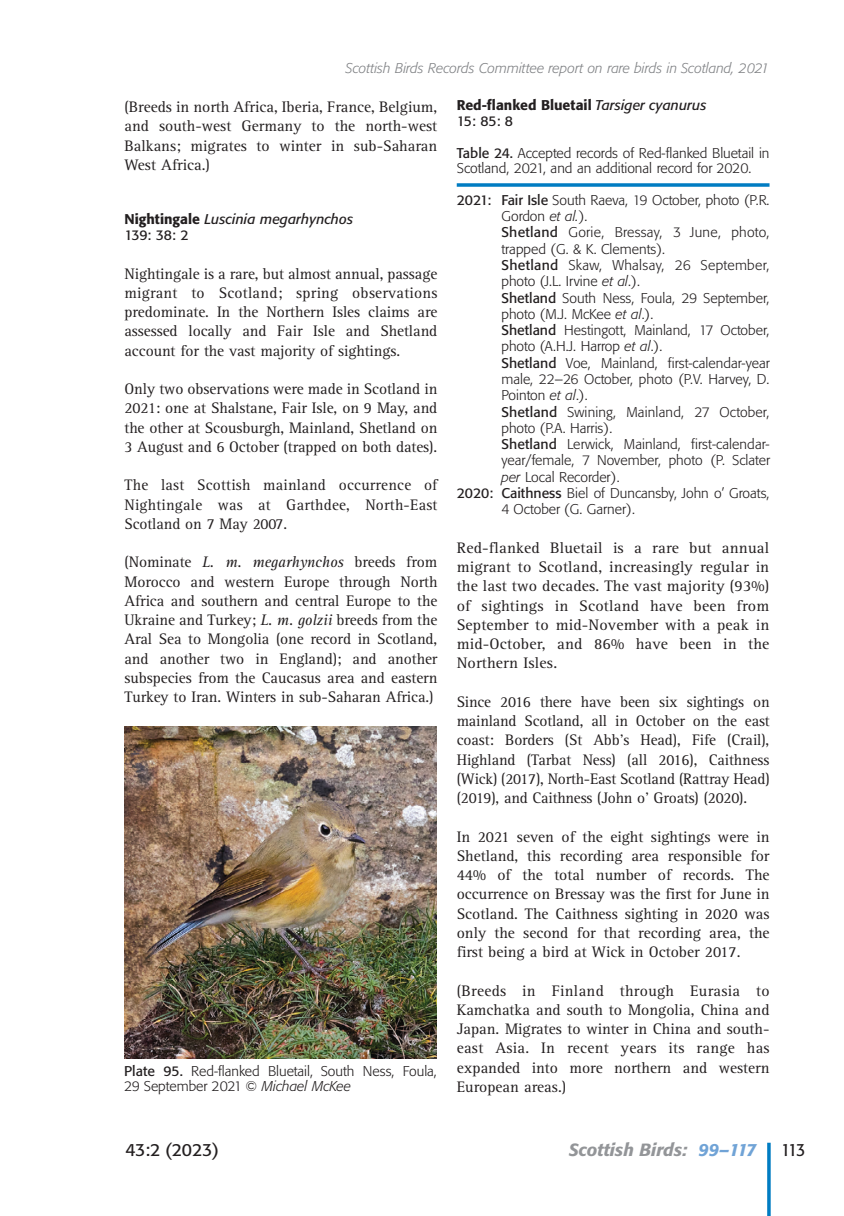
<style>
.page{position:relative;width:844px;height:1216px;background:#fff}
.page>*{position:absolute;margin:0;border:0;box-sizing:border-box;transform-origin:0 0}
.t1{font:italic 500 17.5px "Formata BQ";color:#939598}
.t2{font:17.5px "Formata BQ";letter-spacing:-.015em;color:#231f20}
.t3{font:17.5px "Formata BQ";letter-spacing:-.015em;color:#231f20;scale:.9 1}
.t4{font:15.75px/19.2px "AT Rotis Serif";color:#231f20;text-align:justify}
.t5{font:300 14px/15.8px "Formata BQ";color:#231f20}
.t6{font:300 14px "Formata BQ";letter-spacing:.02em;color:#231f20}
.t7{font:italic 300 14px "Formata BQ";color:#808285}
.t8{font:500 14px/15.8px "Formata BQ";color:#231f20}
.t9{font:italic 14px/15.8px "Formata BQ";color:#231f20}
.s1{font-weight:400;font-style:italic}
.s2{font-weight:400}
.s3{font-style:italic}
.s4{font-weight:500;font-style:normal}
.s5{font-style:normal}
.s6{color:#70a3d6}
</style>
<div class="page">
<hr style="left:767px;top:1142px;width:3px;height:73px;background:#007cc2">
<svg style="left:456px;top:183px;width:313px;height:4px"></svg>
<img style="left:124px;top:726px;width:313px;height:332px">
<p class="t7" style="left:345px;top:59px;width:425px">Scottish Birds Records Committee report on rare birds in Scotland, 2021</p>
<p class="t4" style="left:124px;top:98px;width:314px">(Breeds in north Africa, Iberia, France, Belgium, and south-west Germany to the north-west Balkans; migrates to winter in sub-Saharan West Africa.)</p>
<p class="t8" style="left:456px;top:97px;width:251px">Red-flanked Bluetail <span class="s1">Tarsiger cyanurus<br></span><span class="s2">15: 85: 8</span></p>
<p class="t5" style="left:456px;top:145px;width:314px"><span class="s2">Table 24.</span> Accepted records of Red-flanked Bluetail in<br>Scotland, 2021, and an additional record for 2020.</p>
<p class="t5" style="left:456px;top:192px;width:314px"><span class="s2">2021: Fair Isle</span> South Raeva, 19 October, photo (P.R.</p>
<p class="t5" style="left:501px;top:208px;width:88px">Gordon <span class="s3">et al.</span>).</p>
<p class="t6" style="left:501px;top:224px;width:269px"><span class="s2">Shetland</span> Gorie, Bressay, 3 June, photo,</p>
<p class="t5" style="left:501px;top:241px;width:165px">trapped (G. &amp; K. Clements).</p>
<p class="t6" style="left:501px;top:257px;width:269px"><span class="s2">Shetland</span> Skaw, Whalsay, 26 September,</p>
<p class="t5" style="left:501px;top:273px;width:140px">photo (J.L. Irvine <span class="s3">et al</span>.).</p>
<p class="t5" style="left:501px;top:290px;width:269px"><span class="s2">Shetland</span> South Ness, Foula, 29 September,</p>
<p class="t5" style="left:501px;top:306px;width:153px">photo (M.J. McKee <span class="s3">et al</span>.).</p>
<p class="t5" style="left:501px;top:322px;width:269px"><span class="s2">Shetland</span> Hestingott, Mainland, 17 October,</p>
<p class="t5" style="left:501px;top:339px;width:162px">photo (A.H.J. Harrop <span class="s3">et al</span>.).</p>
<p class="t5" style="left:501px;top:355px;width:270px"><span class="s2">Shetland</span> Voe, Mainland, first-calendar-year</p>
<p class="t5" style="left:501px;top:371px;width:269px">male, 22–26 October, photo (P.V. Harvey, D.</p>
<p class="t5" style="left:501px;top:387px;width:88px">Pointon <span class="s3">et al</span>.).</p>
<p class="t5" style="left:501px;top:404px;width:269px"><span class="s2">Shetland</span> Swining, Mainland, 27 October,</p>
<p class="t5" style="left:501px;top:420px;width:112px">photo (P.A. Harris).</p>
<p class="t5" style="left:501px;top:436px;width:270px"><span class="s2">Shetland</span> Lerwick, Mainland, first-calendar-</p>
<p class="t5" style="left:501px;top:453px;width:270px">year/female, 7 November, photo (P. Sclater</p>
<p class="t5" style="left:501px;top:469px;width:120px"><span class="s3">per</span> Local Recorder).</p>
<p class="t5" style="left:456px;top:485px;width:314px"><span class="s2">2020: Caithness</span> Biel of Duncansby, John o’ Groats,</p>
<p class="t5" style="left:501px;top:501px;width:135px">4 October (G. Garner).</p>
<p class="t4" style="left:456px;top:538px;width:314px">Red-flanked Bluetail is a rare but annual migrant to Scotland, increasingly regular in the last two decades. The vast majority (93%) of sightings in Scotland have been from September to mid-November with a peak in mid-October, and 86% have been in the Northern Isles.</p>
<p class="t4" style="left:456px;top:692px;width:314px">Since 2016 there have been six sightings on mainland Scotland, all in October on the east coast: Borders (St Abb’s Head), Fife (Crail), Highland (Tarbat Ness) (all 2016), Caithness (Wick) (2017), North-East Scotland (Rattray Head) (2019), and Caithness (John o’ Groats) (2020).</p>
<p class="t4" style="left:456px;top:827px;width:314px">In 2021 seven of the eight sightings were in Shetland, this recording area responsible for 44% of the total number of records. The occurrence on Bressay was the first for June in Scotland. The Caithness sighting in 2020 was only the second for that recording area, the first being a bird at Wick in October 2017.</p>
<p class="t4" style="left:456px;top:981px;width:314px">(Breeds in Finland through Eurasia to Kamchatka and south to Mongolia, China and Japan. Migrates to winter in China and south&shy;east Asia. In recent years its range has expanded into more northern and western European areas.)</p>
<p class="t9" style="left:124px;top:211px;width:230px"><span class="s4">Nightingale</span> Luscinia megarhynchos<br><span class="s5">139: 38: 2</span></p>
<p class="t4" style="left:124px;top:264px;width:314px">Nightingale is a rare, but almost annual, passage migrant to Scotland; spring observations predominate. In the Northern Isles claims are assessed locally and Fair Isle and Shetland account for the vast majority of sightings.</p>
<p class="t4" style="left:124px;top:379px;width:314px">Only two observations were made in Scotland in 2021: one at Shalstane, Fair Isle, on 9 May, and the other at Scousburgh, Mainland, Shetland on 3 August and 6 October (trapped on both dates).</p>
<p class="t4" style="left:124px;top:476px;width:314px">The last Scottish mainland occurrence of Nightingale was at Garthdee, North-East Scotland on 7 May 2007.</p>
<p class="t4" style="left:124px;top:553px;width:314px">(Nominate <span class="s3">L. m. megarhynchos</span> breeds from Morocco and western Europe through North Africa and southern and central Europe to the Ukraine and Turkey; <span class="s3">L. m. golzii</span> breeds from the Aral Sea to Mongolia (one record in Scotland, and another two in England); and another subspecies from the Caucasus area and eastern Turkey to Iran. Winters in sub-Saharan Africa.)</p>
<p class="t5" style="left:124px;top:1062px;width:314px"><span class="s2">Plate 95.</span> Red-flanked Bluetail, South Ness, Foula,<br>29 September 2021 © <span class="s3">Michael McKee</span></p>
<p class="t2" style="left:125px;top:1138px;width:95px">43:2 (2023)</p>
<p class="t1" style="left:568px;top:1138px;width:189px">Scottish Birds: <span class="s6">99–117</span></p>
<p class="t3" style="left:781px;top:1138px;width:28px">113</p>
</div>
